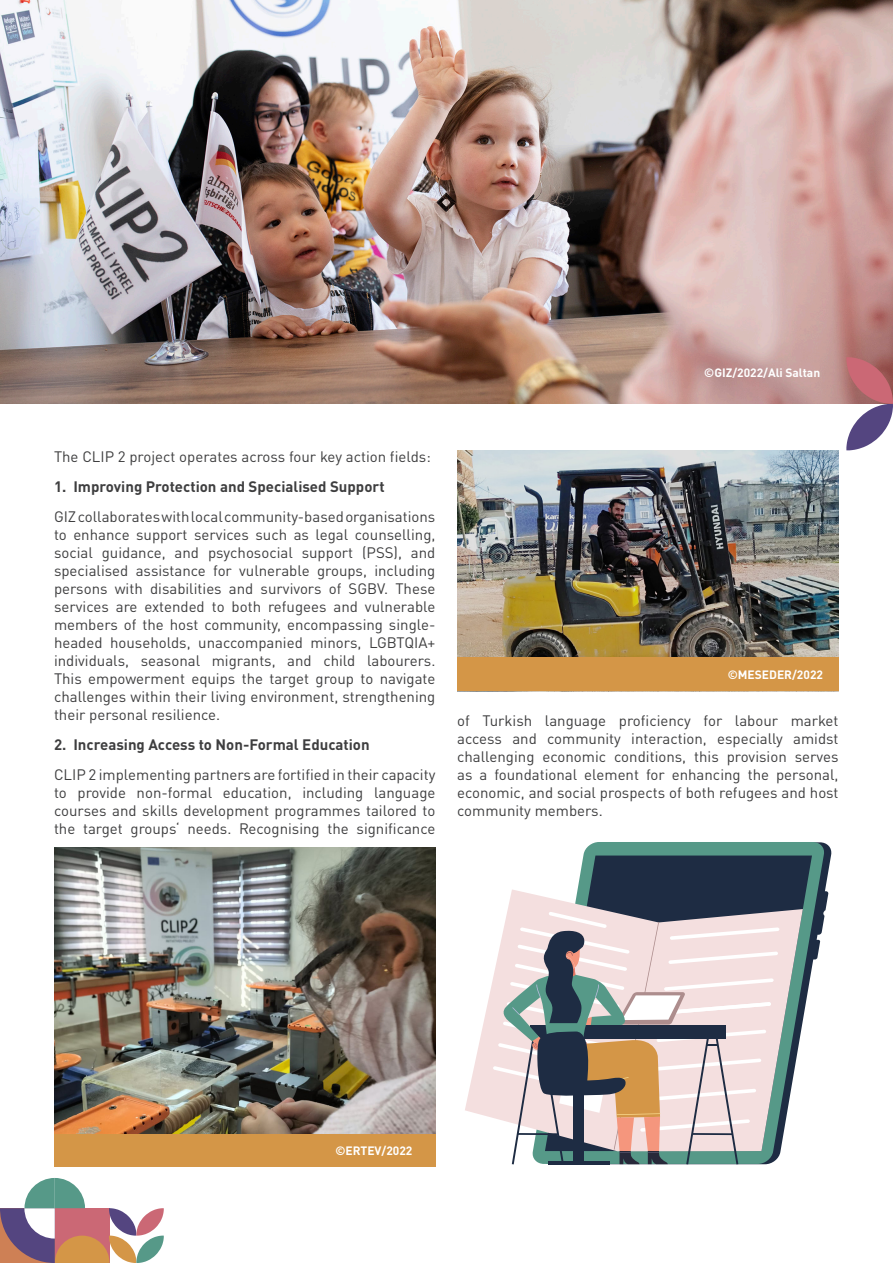
<style>
.page{position:relative;width:893px;height:1263px;background:#fff}
.page>*{position:absolute;margin:0;border:0;box-sizing:border-box;transform-origin:0 0}
.t1{font:15px/18px "DIN Pro";color:#3e3e3f;text-align:justify}
.t2{font:700 15px "DIN Pro";color:#3e3e3f}
.t3{font:700 12px "DIN Pro";color:#fff}
</style>
<div class="page">
<img style="left:0;top:0;width:893px;height:404px">
<svg style="left:846px;top:357px;width:47px;height:93px"></svg>
<svg style="left:0;top:1178px;width:164px;height:85px"></svg>
<img style="left:457px;top:450px;width:381px;height:207px">
<div style="left:457px;top:657px;width:382px;height:34px;background:#d49647"></div>
<div style="left:54px;top:1133px;width:381px;height:34px;background:#d49647"></div>
<img style="left:54px;top:848px;width:381px;height:285px">
<svg style="left:583px;top:842px;width:242px;height:314px;fill:#569988"></svg>
<svg style="left:577px;top:855px;width:235px;height:296px;background:#455766"></svg>
<svg style="left:811px;top:891px;width:17px;height:68px"></svg>
<svg style="left:465px;top:889px;width:338px;height:262px"></svg>
<svg style="left:493px;top:912px;width:286px;height:252px;background:#c0b8b5"></svg>
<p class="t3" style="left:704px;top:364px;width:117px">©GIZ/2022/Ali Saltan</p>
<p class="t1" style="left:54px;top:446px;width:378px">The CLIP 2 project operates across four key action fields:</p>
<p class="t2" style="left:54px;top:475px;width:332px">1. Improving Protection and Specialised Support</p>
<p class="t1" style="left:54px;top:506px;width:383px">GIZ collaborates with local community-based organisations to enhance support services such as legal counselling, social guidance, and psychosocial support (PSS), and specialised assistance for vulnerable groups, including persons with disabilities and survivors of SGBV. These services are extended to both refugees and vulnerable members of the host community, encompassing single&shy;headed households, unaccompanied minors, LGBTQIA+ individuals, seasonal migrants, and child labourers.<br>This empowerment equips the target group to navigate challenges within their living environment, strengthening their personal resilience.</p>
<p class="t2" style="left:54px;top:733px;width:317px">2. Increasing Access to Non-Formal Education</p>
<p class="t1" style="left:54px;top:764px;width:383px">CLIP 2 implementing partners are fortified in their capacity to provide non-formal education, including language courses and skills development programmes tailored to the target groups‘ needs. Recognising the significance</p>
<p class="t3" style="left:728px;top:665px;width:97px">©MESEDER/2022</p>
<p class="t1" style="left:457px;top:710px;width:383px">of Turkish language proficiency for labour market access and community interaction, especially amidst challenging economic conditions, this provision serves as a foundational element for enhancing the personal, economic, and social prospects of both refugees and host community members.</p>
<p class="t3" style="left:336px;top:1141px;width:78px">©ERTEV/2022</p>
</div>
